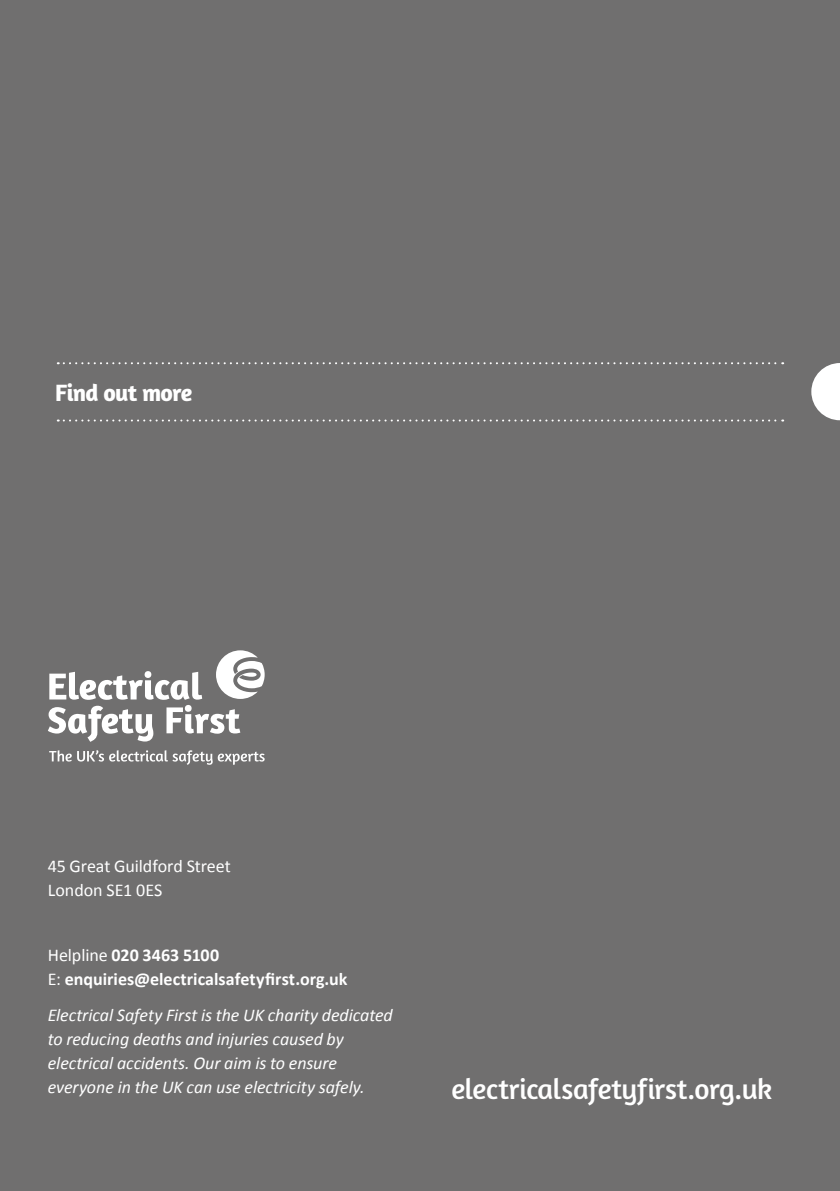
<style>
.page{position:relative;width:840px;height:1191px;background:#fff}
.page>*{position:absolute;margin:0;border:0;box-sizing:border-box;transform-origin:0 0}
.t1{font:29.2px "Amaranth";letter-spacing:-.015em;color:#fff}
.t2{font:700 24px "Amaranth";letter-spacing:-.035em;color:#fff}
.t3{font:italic 18px/24px "Calibri";letter-spacing:-.005em;color:#fff}
.t4{font:700 18px/24px "Calibri";color:#fff}
.t5{font:18px/24px "Calibri";color:#fff}
.s1{font-weight:400}
</style>
<div class="page">
<div style="left:0;top:0;width:839px;height:1191px;background:#706f6f"></div>
<svg style="left:58px;top:362px;width:724px;height:2px"></svg>
<svg style="left:58px;top:419px;width:724px;height:2px"></svg>
<svg style="left:811px;top:363px;width:28px;height:57px"></svg>
<svg style="left:49px;top:750px;width:215px;height:15px"></svg>
<svg style="left:48px;top:650px;width:216px;height:92px"></svg>
<p class="t2" style="left:55px;top:377px;width:139px">Find out more</p>
<p class="t5" style="left:48px;top:853px;width:184px">45 Great Guildford Street<br>London SE1 0ES</p>
<p class="t4" style="left:48px;top:942px;width:301px"><span class="s1">Helpline</span> 020 3463 5100<br><span class="s1">E:</span> enquiries@electricalsafetyfirst.org.uk</p>
<p class="t3" style="left:48px;top:1002px;width:346px">Electrical Safety First is the UK charity dedicated to reducing deaths and injuries caused by electrical accidents. Our aim is to ensure everyone in the UK can use electricity safely.</p>
<p class="t1" style="left:451px;top:1071px;width:322px">electricalsafetyfirst.org.uk</p>
</div>
